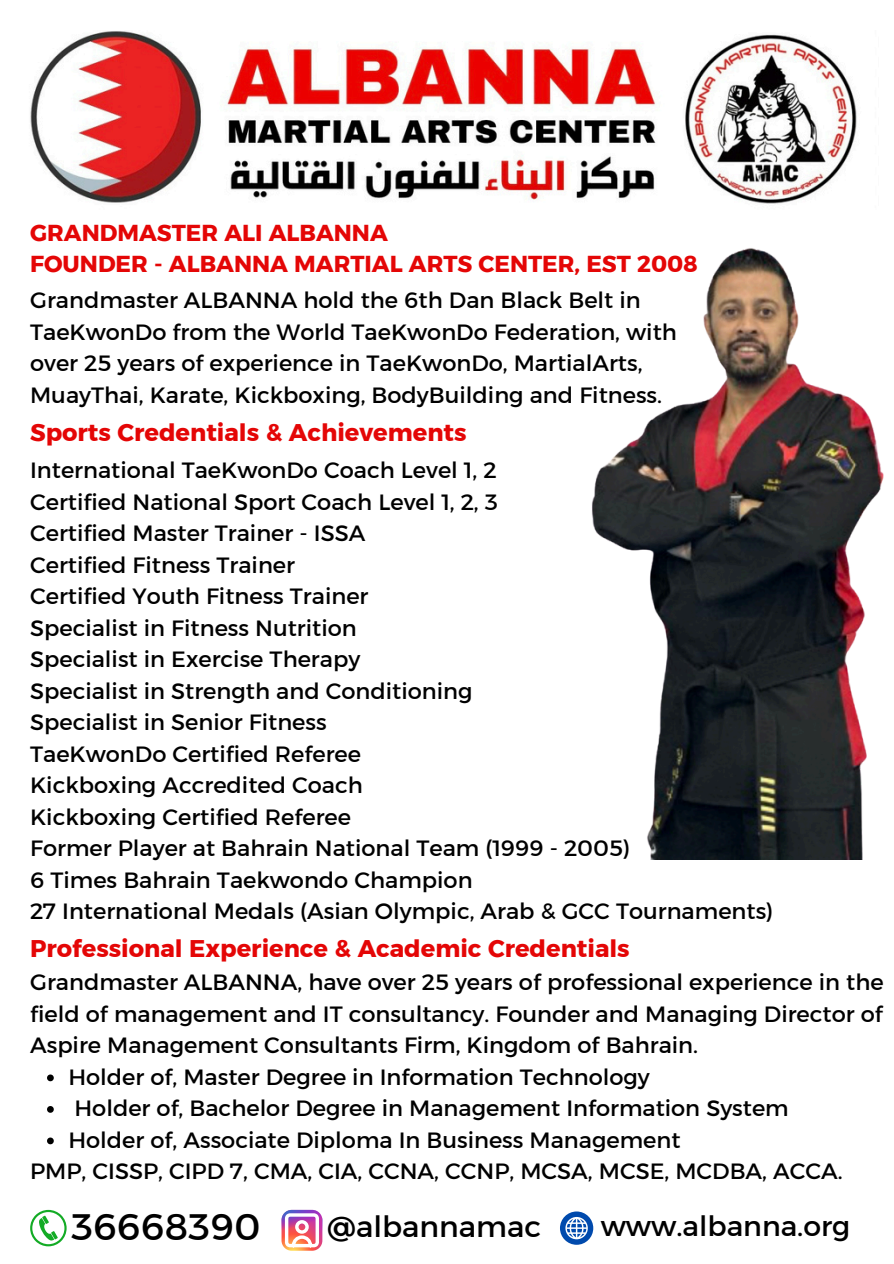
<style>
.page{position:relative;width:894px;height:1264px;background:#fff}
.page>*{position:absolute;margin:0;border:0;box-sizing:border-box;transform-origin:0 0}
.t1{font:37.5px "Kief Montaser Regular";color:#000}
.t2{font:29.55px "Kief Montaser Regular";color:#000}
.t3{font:28.2px "Kief Montaser Regular";color:#000}
.t4{font:24.15px "Kief Montaser Bold";color:#e40606}
.t5{font:23.1px/31.2px "Kief Montaser Bold";color:#e40606}
.t6{font:22.5px/31.5px "Kief Montaser Regular";color:#000}
</style>
<div class="page">
<svg style="left:30px;top:1209px;width:37px;height:37px"></svg>
<svg style="left:281px;top:1209px;width:41px;height:41px"></svg>
<svg style="left:282px;top:1210px;width:40px;height:40px"></svg>
<svg style="left:560px;top:1211px;width:33px;height:33px"></svg>
<img style="left:30px;top:31px;width:827px;height:172px">
<img style="left:500px;top:174px;width:384px;height:685px">
<svg style="left:47px;top:1074px;width:7px;height:7px"></svg>
<svg style="left:47px;top:1106px;width:7px;height:6px"></svg>
<svg style="left:47px;top:1137px;width:7px;height:7px"></svg>
<p class="t5" style="left:30px;top:217px;width:669px">GRANDMASTER ALI ALBANNA<br>FOUNDER - ALBANNA MARTIAL ARTS CENTER, EST 2008</p>
<h5 class="t6" style="left:30px;top:284px;width:648px">Grandmaster ALBANNA hold the 6th Dan Black Belt in TaeKwonDo from the World TaeKwonDo Federation, with over 25 years of experience in TaeKwonDo, MartialArts, MuayThai, Karate, Kickboxing, BodyBuilding and Fitness.</h5>
<h5 class="t4" style="left:30px;top:417px;width:438px">Sports Credentials &amp; Achievements</h5>
<p class="t6" style="left:30px;top:454px;width:467px">International TaeKwonDo Coach Level 1, 2</p>
<p class="t6" style="left:30px;top:485px;width:469px">Certified National Sport Coach Level 1, 2, 3</p>
<p class="t6" style="left:30px;top:517px;width:336px">Certified Master Trainer - ISSA</p>
<p class="t6" style="left:30px;top:548px;width:266px">Certified Fitness Trainer</p>
<p class="t6" style="left:30px;top:580px;width:340px">Certified Youth Fitness Trainer</p>
<p class="t6" style="left:30px;top:611px;width:328px">Specialist in Fitness Nutrition</p>
<p class="t6" style="left:30px;top:643px;width:331px">Specialist in Exercise Therapy</p>
<p class="t6" style="left:30px;top:674px;width:444px">Specialist in Strength and Conditioning</p>
<p class="t6" style="left:30px;top:706px;width:298px">Specialist in Senior Fitness</p>
<p class="t6" style="left:30px;top:737px;width:332px">TaeKwonDo Certified Referee</p>
<p class="t6" style="left:30px;top:769px;width:334px">Kickboxing Accredited Coach</p>
<p class="t6" style="left:30px;top:800px;width:322px">Kickboxing Certified Referee</p>
<p class="t6" style="left:30px;top:832px;width:601px">Former Player at Bahrain National Team (1999 - 2005)</p>
<p class="t6" style="left:30px;top:863px;width:444px">6 Times Bahrain Taekwondo Champion</p>
<p class="t6" style="left:30px;top:895px;width:744px">27 International Medals (Asian Olympic, Arab &amp; GCC Tournaments)</p>
<p class="t4" style="left:30px;top:934px;width:601px">Professional Experience &amp; Academic Credentials</p>
<p class="t6" style="left:30px;top:966px;width:854px;text-align:justify">Grandmaster ALBANNA, have over 25 years of professional experience in the field of management and IT consultancy. Founder and Managing Director of Aspire Management Consultants Firm, Kingdom of Bahrain.</p>
<p class="t6" style="left:68px;top:1060px;width:582px">Holder of, Master Degree in Information Technology</p>
<p class="t6" style="left:74px;top:1092px;width:715px">Holder of, Bachelor Degree in Management Information System</p>
<h4 class="t6" style="left:68px;top:1123px;width:613px">Holder of, Associate Diploma In Business Management</h4>
<p class="t6" style="left:30px;top:1155px;width:813px">PMP, CISSP, CIPD 7, CMA, CIA, CCNA, CCNP, MCSA, MCSE, MCDBA, ACCA.</p>
<p class="t1" style="left:71px;top:1203px;width:191px">36668390</p>
<p class="t2" style="left:327px;top:1208px;width:215px">@albannamac</p>
<h3 class="t3" style="left:600px;top:1208px;width:251px">www.albanna.org</h3>
</div>
